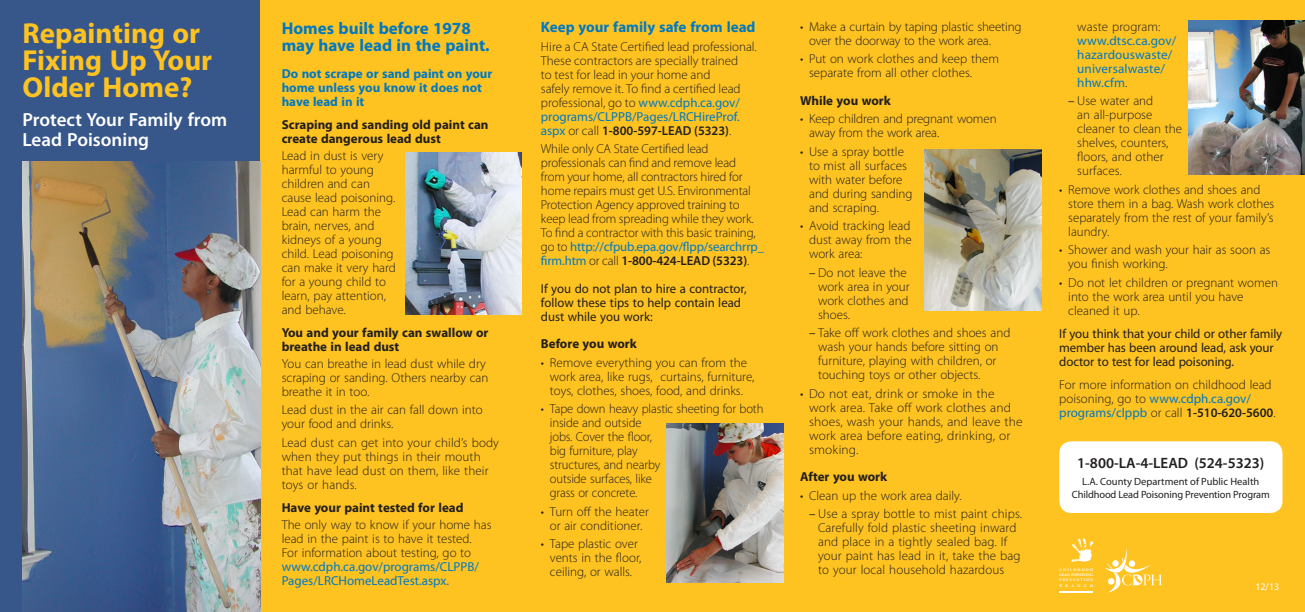
<style>
.page{position:relative;width:1305px;height:612px;background:#fff}
.page>*{position:absolute;margin:0;border:0;box-sizing:border-box;transform-origin:0 0}
.t1{font:700 29px/27px "Myriad Pro";color:#fec221}
.t2{font:600 19px/20px "Myriad Pro";color:#fff}
.t3{font:700 17px/17px "Myriad Pro";color:#0079c2}
.RemSubH_1{font:700 15px "Myriad Pro";color:#0079c2}
.t4{font:600 15px "Myriad Pro";color:#231f20}
.Bod_1{font:300 13px/14px "Myriad Pro";color:#231f20}
.RemBod_1a{font:300 13px/14px "Myriad Pro";color:#231f20}
.RemBod_1a_White{font:300 13px/14px "Myriad Pro";color:#231f20}
.RemBod_1a-2{font:13px/14px "Myriad Pro";letter-spacing:-.01em;color:#231f20}
.RemSubH_1-2{font:700 13px/14px "Myriad Pro";color:#231f20}
.t5{font:13px/14px "Myriad Pro";letter-spacing:.01em;color:#0079c2}
.RemSubH_1-3{font:700 13px/14px "Myriad Pro";color:#0079c2}
.t6{font:10.5px "Myriad Pro";letter-spacing:-.01em;color:#231f20}
.t7{font:10px "Myriad Pro";color:#fff}
.t8{font:700 3.7px/5.4px "Palatino";letter-spacing:.255em;color:#fff;text-align:justify}
.s1{font-weight:400;color:#0079c2}
.s2{font-weight:600}
.s3{font-weight:400}
.s4{font-weight:300;color:#231f20}
</style>
<div class="page">
<div style="left:0;top:0;width:261px;height:612px;background:#37578a"></div>
<div style="left:261px;top:0;width:1044px;height:612px;background:#fec221"></div>
<hr style="left:1060px;top:591px;width:33px;height:2px;background:#fff">
<img style="left:1071px;top:538px;width:23px;height:24px">
<svg style="left:1105px;top:548px;width:57px;height:45px"></svg>
<img style="left:22px;top:162px;width:239px;height:450px">
<img style="left:666px;top:423px;width:117px;height:160px">
<img style="left:1188px;top:21px;width:117px;height:154px">
<img style="left:405px;top:153px;width:117px;height:162px">
<img style="left:925px;top:149px;width:117px;height:162px">
<div style="left:1059px;top:441px;width:224px;height:72px;background:#fff;border-radius:12px"></div>
<p class="t1" style="left:22px;top:18px;width:191px">Repainting or<br>Fixing Up Your<br>Older Home?</p>
<p class="t2" style="left:22px;top:109px;width:206px">Protect Your Family from<br>Lead Poisoning</p>
<p class="t3" style="left:282px;top:19px;width:209px">Homes built before 1978 may have lead in the paint.</p>
<p class="RemSubH_1-3" style="left:282px;top:66px;width:212px">Do not scrape or sand paint on your home unless you know it does not have lead in it</p>
<p class="RemSubH_1-2" style="left:282px;top:117px;width:208px">Scraping and sanding old paint can create dangerous lead dust</p>
<p class="RemBod_1a_White" style="left:282px;top:149px;width:116px">Lead in dust is very harmful to young children and can cause lead poisoning.<br>Lead can harm the brain, nerves, and kidneys of a young child. Lead poisoning can make it very hard for a young child to learn, pay attention, and behave.</p>
<p class="RemSubH_1-2" style="left:282px;top:325px;width:208px">You and your family can swallow or breathe in lead dust</p>
<p class="RemBod_1a" style="left:282px;top:357px;width:208px">You can breathe in lead dust while dry scraping or sanding. Others nearby can breathe it in too.</p>
<p class="RemBod_1a" style="left:282px;top:403px;width:203px">Lead dust in the air can fall down into your food and drinks.</p>
<p class="RemBod_1a" style="left:282px;top:436px;width:219px">Lead dust can get into your child’s body when they put things in their mouth that have lead dust on them, like their toys or hands.</p>
<p class="RemSubH_1-2" style="left:282px;top:500px;width:183px">Have your paint tested for lead</p>
<p class="RemBod_1a" style="left:282px;top:518px;width:212px">The only way to know if your home has lead in the paint is to have it tested.<br>For information about testing, go to <span class="s1">www.cdph.ca.gov/programs/CLPPB/ Pages/LRCHomeLeadTest.aspx.</span></p>
<p class="RemSubH_1" style="left:541px;top:17px;width:216px">Keep your family safe from lead</p>
<p class="Bod_1" style="left:541px;top:40px;width:217px">Hire a CA State Certified lead professional.<br>These contractors are specially trained<br>to test for lead in your home and<br>safely remove it. To find a certified lead professional, go to <span class="s1">www.cdph.ca.gov/ programs/CLPPB/Pages/LRCHireProf. aspx</span> or call <span class="s2">1-800-597-LEAD (5323)</span>.</p>
<p class="Bod_1" style="left:541px;top:142px;width:225px">While only CA State Certified lead professionals can find and remove lead<br>from your home, all contractors hired for home repairs must get U.S. Environmental Protection Agency approved training to keep lead from spreading while they work.<br>To find a contractor with this basic training, go to <span class="s1">http://cfpub.epa.gov/flpp/searchrrp_ firm.htm</span> or call <span class="s2">1-800-424-LEAD (5323)</span>.</p>
<p class="RemBod_1a-2" style="left:541px;top:282px;width:207px">If you do not plan to hire a contractor, follow these tips to help contain lead dust while you work:</p>
<p class="RemSubH_1-2" style="left:541px;top:336px;width:97px">Before you work</p>
<p class="Bod_1" style="left:550px;top:356px;width:206px;text-indent:-9px">• Remove everything you can from the work area, like rugs, curtains, furniture, toys, clothes, shoes, food, and drinks.</p>
<p class="Bod_1" style="left:550px;top:402px;width:215px;text-indent:-9px">• Tape down heavy plastic sheeting for both inside and outside<br>jobs. Cover the floor,<br>big furniture, play<br>structures, and nearby<br>outside surfaces, like<br>grass or concrete.</p>
<p class="Bod_1" style="left:541px;top:505px;width:109px;text-align:center">• Turn off the heater or air conditioner.</p>
<p class="Bod_1" style="left:550px;top:537px;width:93px;text-indent:-9px">• Tape plastic over vents in the floor, ceiling, or walls.</p>
<p class="Bod_1" style="left:809px;top:20px;width:214px;text-indent:-9px">• Make a curtain by taping plastic sheeting over the doorway to the work area.</p>
<p class="Bod_1" style="left:809px;top:52px;width:191px;text-indent:-9px">• Put on work clothes and keep them separate from all other clothes.</p>
<p class="RemSubH_1-2" style="left:800px;top:93px;width:92px">While you work</p>
<p class="Bod_1" style="left:809px;top:112px;width:189px;text-indent:-9px">• Keep children and pregnant women away from the work area.</p>
<p class="Bod_1" style="left:809px;top:145px;width:105px;text-indent:-9px">• Use a spray bottle to mist all surfaces with water before and during sanding and scraping.</p>
<p class="Bod_1" style="left:809px;top:219px;width:104px;text-align:justify;text-indent:-9px">• Avoid tracking lead dust away from the work area:</p>
<p class="Bod_1" style="left:818px;top:266px;width:93px;text-indent:-9px"><span class="s3">–</span> Do not leave the work area in your work clothes and shoes.</p>
<p class="Bod_1" style="left:818px;top:326px;width:194px;text-indent:-9px"><span class="s3">–</span> Take off work clothes and shoes and wash your hands before sitting on furniture, playing with children, or touching toys or other objects.</p>
<p class="Bod_1" style="left:809px;top:387px;width:215px;text-indent:-9px">• Do not eat, drink or smoke in the work area. Take off work clothes and shoes, wash your hands, and leave the work area before eating, drinking, or smoking.</p>
<p class="RemSubH_1-2" style="left:800px;top:469px;width:89px">After you work</p>
<p class="Bod_1" style="left:800px;top:489px;width:163px">• Clean up the work area daily.</p>
<p class="Bod_1" style="left:818px;top:507px;width:206px;text-indent:-9px"><span class="s3">–</span> Use a spray bottle to mist paint chips.<br>Carefully fold plastic sheeting inward and place in a tightly sealed bag. If your paint has lead in it, take the bag to your local household hazardous</p>
<p class="t5" style="left:1077px;top:20px;width:101px"><span class="s4">waste program: </span>www.dtsc.ca.gov/ hazardouswaste/ universalwaste/ hhw.cfm<span class="s4">.</span></p>
<p class="Bod_1" style="left:1077px;top:94px;width:106px;text-indent:-9px"><span class="s3">–</span> Use water and<br>an all-purpose cleaner to clean the shelves, counters, floors, and other surfaces.</p>
<p class="Bod_1" style="left:1068px;top:183px;width:208px;text-indent:-9px">• Remove work clothes and shoes and store them in a bag. Wash work clothes separately from the rest of your family’s laundry.</p>
<p class="Bod_1" style="left:1068px;top:243px;width:204px;text-indent:-9px">• Shower and wash your hair as soon as you finish working.</p>
<p class="Bod_1" style="left:1068px;top:276px;width:211px;text-indent:-9px">• Do not let children or pregnant women into the work area until you have cleaned it up.</p>
<p class="RemBod_1a-2" style="left:1059px;top:327px;width:225px">If you think that your child or other family member has been around lead, ask your doctor to test for lead poisoning.</p>
<p class="RemBod_1a" style="left:1059px;top:378px;width:218px">For more information on childhood lead poisoning, go to <span class="s1">www.cdph.ca.gov/ programs/clppb</span> or call <span class="s2">1-510-620-5600</span>.</p>
<p class="t4" style="left:1077px;top:455px;width:189px">1-800-LA-4-LEAD (524-5323)</p>
<p class="t6" style="left:1082px;top:476px;width:179px">L.A. County Department of Public Health</p>
<p class="t6" style="left:1072px;top:488px;width:200px">Childhood Lead Poisoning Prevention Program</p>
<p class="t8" style="left:1060px;top:567px;width:35px">CHILDHOOD LEAD POISONING PREVENTION BRANCH</p>
<p class="t7" style="left:1255px;top:581px;width:25px">12/13</p>
</div>
